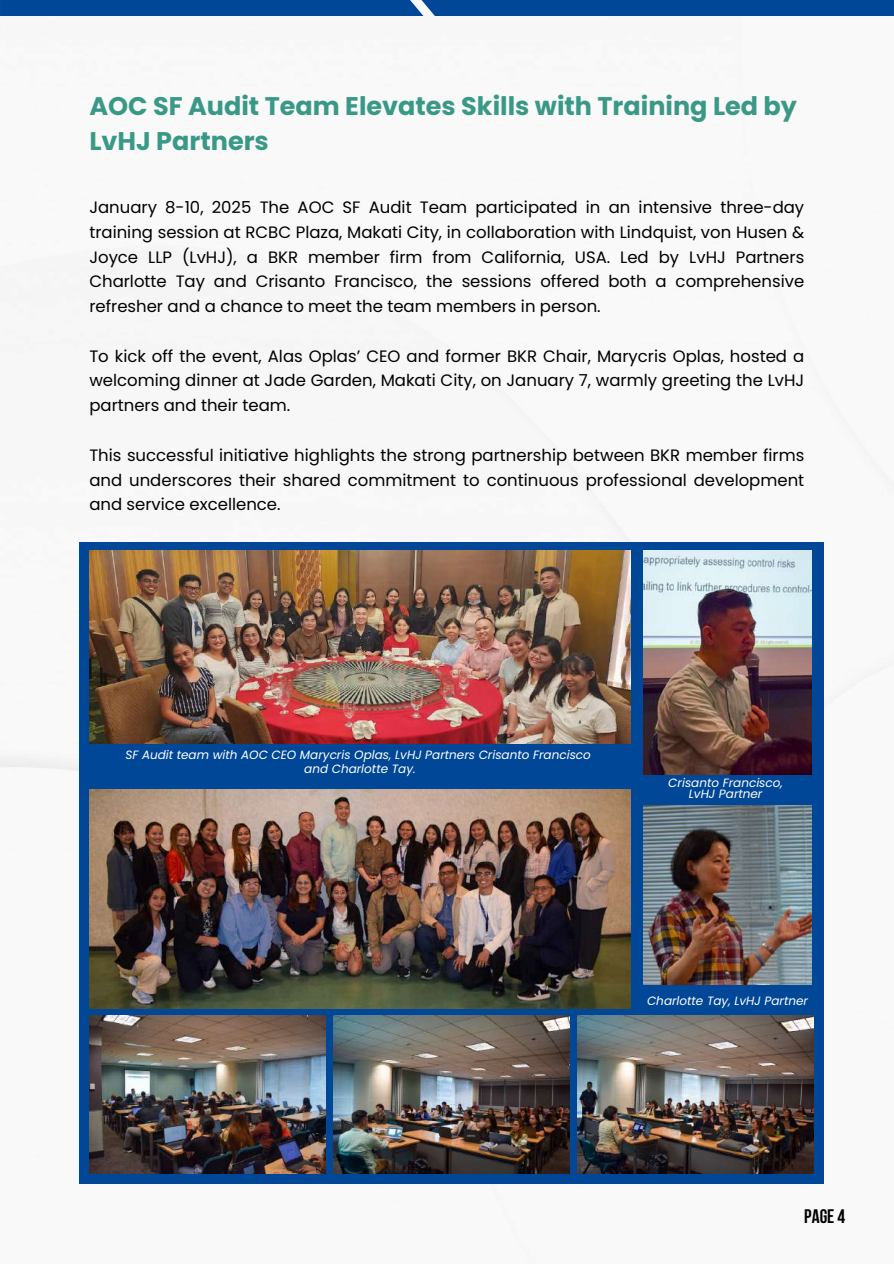
<style>
.page{position:relative;width:894px;height:1264px;background:#fff}
.page>*{position:absolute;margin:0;border:0;box-sizing:border-box;transform-origin:0 0}
.t1{font:700 25.5px/34.8px "Poppins";color:#3a9986}
.t2{font:700 19.5px "Bebas Neue";color:#000}
.t3{font:16.5px/24.8px "Poppins";color:#000;text-align:justify}
.t4{font:italic 12px/10.9px "Poppins";color:#fff;text-align:center}
</style>
<div class="page">
<div style="left:0;top:0;width:440px;height:16px;background:#004797"></div>
<div style="left:440px;top:0;width:453px;height:16px;background:#004797"></div>
<div style="left:80px;top:542px;width:743px;height:641px;background:#004797"></div>
<img style="left:89px;top:789px;width:541px;height:219px">
<img style="left:89px;top:1015px;width:237px;height:158px">
<img style="left:333px;top:1015px;width:236px;height:158px">
<img style="left:577px;top:1015px;width:236px;height:158px">
<img style="left:89px;top:550px;width:541px;height:193px">
<img style="left:643px;top:550px;width:167px;height:224px">
<img style="left:643px;top:805px;width:167px;height:179px">
<h1 class="t1" style="left:89px;top:89px;width:709px">AOC SF Audit Team Elevates Skills with Training Led by<br>LvHJ Partners</h1>
<p class="t3" style="left:89px;top:195px;width:716px">January 8-10, 2025 The AOC SF Audit Team participated in an intensive three-day training session at RCBC Plaza, Makati City, in collaboration with Lindquist, von Husen &amp; Joyce LLP (LvHJ), a BKR member firm from California, USA. Led by LvHJ Partners Charlotte Tay and Crisanto Francisco, the sessions offered both a comprehensive refresher and a chance to meet the team members in person.</p>
<p class="t3" style="left:89px;top:343px;width:716px">To kick off the event, Alas Oplas’ CEO and former BKR Chair, Marycris Oplas, hosted a welcoming dinner at Jade Garden, Makati City, on January 7, warmly greeting the LvHJ partners and their team.</p>
<p class="t3" style="left:89px;top:442px;width:716px">This successful initiative highlights the strong partnership between BKR member firms and underscores their shared commitment to continuous professional development and service excellence.</p>
<p class="t4" style="left:125px;top:747px;width:467px;line-height:14px">SF Audit team with AOC CEO Marycris Oplas, LvHJ Partners Crisanto Francisco and Charlotte Tay.</p>
<p class="t4" style="left:668px;top:777px;width:116px">Crisanto Francisco,<br>LvHJ Partner</p>
<p class="t4" style="left:647px;top:994px;width:162px">Charlotte Tay, LvHJ Partner</p>
<p class="t2" style="left:804px;top:1208px;width:42px">PAGE4</p>
</div>
